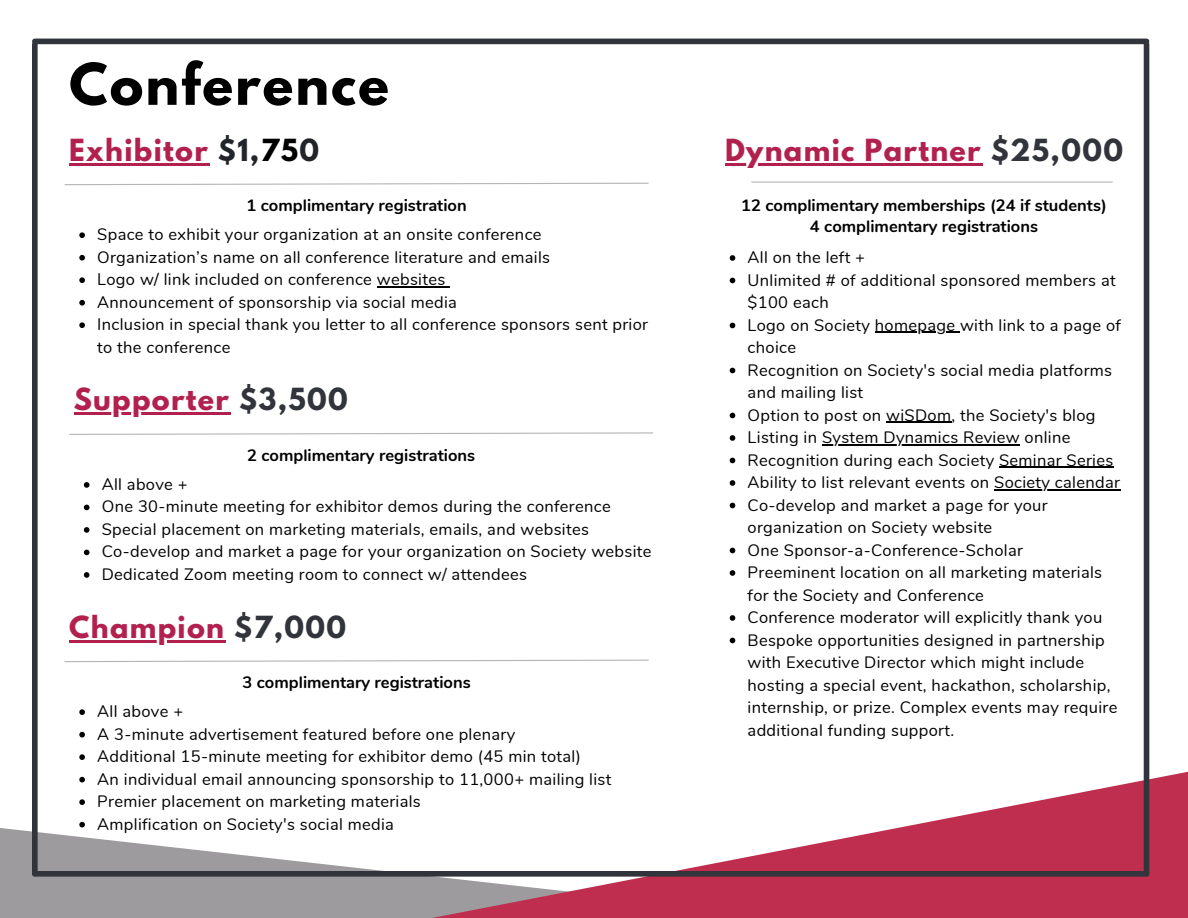
<style>
.page{position:relative;width:1188px;height:918px;background:#fff}
.page>*{position:absolute;margin:0;border:0;box-sizing:border-box;transform-origin:0 0}
.t1{font:700 51px "League Spartan";letter-spacing:.04em;color:#000}
.t2{font:700 27px "League Spartan";letter-spacing:.05em;color:#b2214d}
.t3{font:16.5px/22.5px "Nunito";letter-spacing:.02em;color:#000}
.t4{font:700 16.5px "Nunito";color:#000}
.s1{color:#212529}
.s2{color:#000}
.s3{color:#31343b}
</style>
<div class="page">
<svg style="left:0;top:827px;width:267px;height:91px;fill:#9d9b9d"></svg>
<svg style="left:267px;top:769px;width:921px;height:149px"></svg>
<svg style="left:79px;top:232px;width:6px;height:6px"></svg>
<svg style="left:79px;top:255px;width:6px;height:6px"></svg>
<svg style="left:79px;top:277px;width:6px;height:6px"></svg>
<hr style="left:377px;top:286px;width:69px;height:2px;background:#000">
<svg style="left:79px;top:300px;width:6px;height:6px"></svg>
<svg style="left:79px;top:322px;width:6px;height:6px"></svg>
<hr style="left:69px;top:163px;width:140px;height:2px;background:#b2214d">
<svg style="left:64px;top:182px;width:585px;height:4px"></svg>
<svg style="left:84px;top:482px;width:5px;height:6px"></svg>
<svg style="left:84px;top:505px;width:5px;height:5px"></svg>
<svg style="left:84px;top:527px;width:5px;height:6px"></svg>
<svg style="left:84px;top:550px;width:5px;height:5px"></svg>
<svg style="left:84px;top:572px;width:5px;height:6px"></svg>
<hr style="left:74px;top:413px;width:156px;height:2px;background:#b2214d">
<svg style="left:69px;top:432px;width:584px;height:3px"></svg>
<svg style="left:79px;top:709px;width:6px;height:6px"></svg>
<svg style="left:79px;top:732px;width:6px;height:5px"></svg>
<svg style="left:79px;top:754px;width:6px;height:6px"></svg>
<svg style="left:79px;top:777px;width:6px;height:5px"></svg>
<svg style="left:79px;top:799px;width:6px;height:6px"></svg>
<svg style="left:79px;top:822px;width:6px;height:5px"></svg>
<hr style="left:69px;top:640px;width:157px;height:2px;background:#b2214d">
<svg style="left:64px;top:659px;width:585px;height:4px"></svg>
<hr style="left:725px;top:163px;width:257px;height:2px;background:#b2214d">
<div style="left:1144px;top:44px;width:5px;height:830px;background:#31343b"></div>
<div style="left:32px;top:44px;width:6px;height:830px;background:#31343b"></div>
<div style="left:35px;top:39px;width:1112px;height:5px;background:#31343b"></div>
<div style="left:35px;top:871px;width:1112px;height:6px;background:#31343b"></div>
<svg style="left:730px;top:255px;width:5px;height:6px"></svg>
<svg style="left:730px;top:278px;width:5px;height:5px"></svg>
<svg style="left:730px;top:323px;width:5px;height:5px"></svg>
<hr style="left:875px;top:332px;width:80px;height:1px;background:#000">
<svg style="left:730px;top:368px;width:5px;height:5px"></svg>
<svg style="left:730px;top:413px;width:5px;height:5px"></svg>
<hr style="left:886px;top:422px;width:66px;height:1px;background:#000">
<svg style="left:730px;top:435px;width:5px;height:6px"></svg>
<hr style="left:822px;top:444px;width:198px;height:1px;background:#000">
<svg style="left:730px;top:458px;width:5px;height:5px"></svg>
<hr style="left:999px;top:467px;width:115px;height:1px;background:#000">
<svg style="left:730px;top:480px;width:5px;height:6px"></svg>
<hr style="left:994px;top:489px;width:126px;height:1px;background:#000">
<svg style="left:730px;top:503px;width:5px;height:5px"></svg>
<svg style="left:730px;top:548px;width:5px;height:5px"></svg>
<svg style="left:730px;top:570px;width:5px;height:6px"></svg>
<svg style="left:730px;top:615px;width:5px;height:6px"></svg>
<svg style="left:730px;top:638px;width:5px;height:5px"></svg>
<hr style="left:751px;top:182px;width:362px;height:1px;background:#b4b5b4">
<p class="t1" style="left:69px;top:59px;width:321px">Conference</p>
<p class="t2" style="left:69px;top:136px;width:251px">Exhibitor <span class="s1">$1,</span><span class="s2">75</span><span class="s1">0</span></p>
<p class="t4" style="left:247px;top:194px;width:222px">1 complimentary registration</p>
<p class="t3" style="left:97px;top:224px;width:446px">Space to exhibit your organization at an onsite conference</p>
<p class="t3" style="left:97px;top:246px;width:454px">Organization’s name on all conference literature and emails</p>
<p class="t3" style="left:97px;top:269px;width:350px">Logo w/ link included on conference websites</p>
<p class="t3" style="left:97px;top:291px;width:361px">Announcement of sponsorship via social media</p>
<p class="t3" style="left:97px;top:314px;width:552px">Inclusion in special thank you letter to all conference sponsors sent prior to the conference</p>
<p class="t2" style="left:74px;top:386px;width:276px">Supporter <span class="s3">$3,500</span></p>
<p class="t4" style="left:247px;top:444px;width:230px">2 complimentary registrations</p>
<p class="t3" style="left:102px;top:473px;width:87px">All above +</p>
<p class="t3" style="left:102px;top:496px;width:510px">One 30-minute meeting for exhibitor demos during the conference</p>
<p class="t3" style="left:102px;top:518px;width:489px">Special placement on marketing materials, emails, and websites</p>
<p class="t3" style="left:102px;top:541px;width:551px">Co-develop and market a page for your organization on Society website</p>
<p class="t3" style="left:102px;top:563px;width:427px">Dedicated Zoom meeting room to connect w/ attendees</p>
<p class="t2" style="left:69px;top:613px;width:278px">Champion <span class="s3">$7,000</span></p>
<p class="t4" style="left:243px;top:671px;width:230px">3 complimentary registrations</p>
<p class="t3" style="left:97px;top:701px;width:87px">All above +</p>
<p class="t3" style="left:97px;top:723px;width:419px">A 3-minute advertisement featured before one plenary</p>
<p class="t3" style="left:97px;top:746px;width:485px">Additional 15-minute meeting for exhibitor demo (45 min total)</p>
<p class="t3" style="left:97px;top:768px;width:516px">An individual email announcing sponsorship to 11,000+ mailing list</p>
<p class="t3" style="left:97px;top:791px;width:325px">Premier placement on marketing materials</p>
<p class="t3" style="left:97px;top:813px;width:298px">Amplification on Society's social media</p>
<p class="t2" style="left:725px;top:136px;width:399px">Dynamic Partner <span class="s3">$25,000</span></p>
<p class="t4" style="left:741px;top:194px;width:367px">12 complimentary memberships (24 if students)</p>
<p class="t4" style="left:810px;top:216px;width:230px">4 complimentary registrations</p>
<p class="t3" style="left:748px;top:246px;width:119px">All on the left +</p>
<p class="t3" style="left:748px;top:269px;width:370px">Unlimited # of additional sponsored members at $100 each</p>
<p class="t3" style="left:748px;top:314px;width:375px">Logo on Society homepage with link to a page of choice</p>
<p class="t3" style="left:748px;top:359px;width:366px">Recognition on Society's social media platforms and mailing list</p>
<p class="t3" style="left:748px;top:404px;width:349px">Option to post on wiSDom, the Society's blog</p>
<p class="t3" style="left:748px;top:426px;width:324px">Listing in System Dynamics Review online</p>
<p class="t3" style="left:748px;top:449px;width:367px">Recognition during each Society Seminar Series</p>
<p class="t3" style="left:748px;top:471px;width:374px">Ability to list relevant events on Society calendar</p>
<p class="t3" style="left:748px;top:494px;width:302px">Co-develop and market a page for your organization on Society website</p>
<p class="t3" style="left:748px;top:539px;width:277px">One Sponsor-a-Conference-Scholar</p>
<p class="t3" style="left:748px;top:561px;width:356px">Preeminent location on all marketing materials for the Society and Conference</p>
<p class="t3" style="left:748px;top:606px;width:356px">Conference moderator will explicitly thank you</p>
<p class="t3" style="left:748px;top:629px;width:371px">Bespoke opportunities designed in partnership with Executive Director which might include hosting a special event, hackathon, scholarship, internship, or prize. Complex events may require additional funding support.</p>
</div>
